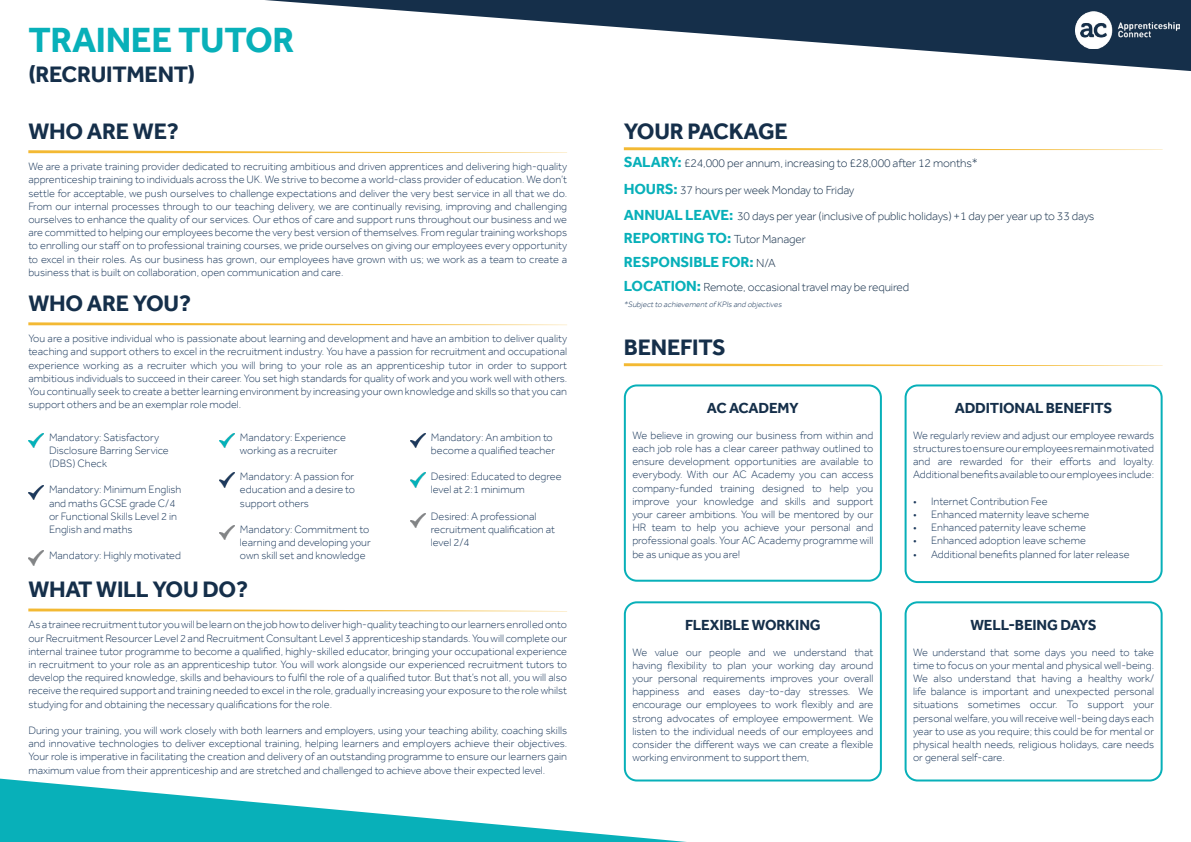
<style>
.page{position:relative;width:1191px;height:842px;background:#fff}
.page>*{position:absolute;margin:0;border:0;box-sizing:border-box;transform-origin:0 0}
.t1{font:700 36px "Effra";letter-spacing:-.01em;color:#08b0b9}
.t2{font:700 23px "Effra";letter-spacing:-.01em;color:#152f4a}
.t3{font:700 15px "Effra";letter-spacing:-.01em;color:#152f4a}
.t4{font:700 15px/24.3px "Effra";letter-spacing:-.01em;color:#08b0b9}
.t5{font:300 12px "Effra";letter-spacing:-.01em;color:#152f4a}
.t6{font:300 11px/13.2px "Effra";color:#1c395c;text-align:justify}
.t7{font:italic 300 8px "Effra";color:#1c395c}
.s1{font-weight:700;font-size:15px;color:#08b0b9}
.s2{font-weight:300;font-size:12px;color:#152f4a}
</style>
<div class="page">
<svg style="left:28px;top:150px;width:539px;height:3px"></svg>
<svg style="left:624px;top:147px;width:538px;height:3px"></svg>
<svg style="left:28px;top:608px;width:522px;height:3px"></svg>
<svg style="left:28px;top:322px;width:539px;height:3px"></svg>
<img style="left:219px;top:473px;width:15px;height:14px">
<img style="left:28px;top:485px;width:15px;height:15px">
<img style="left:410px;top:433px;width:15px;height:15px">
<img style="left:219px;top:525px;width:15px;height:15px">
<img style="left:28px;top:551px;width:15px;height:14px">
<img style="left:410px;top:513px;width:15px;height:14px">
<img style="left:219px;top:433px;width:15px;height:15px">
<img style="left:28px;top:433px;width:15px;height:15px">
<img style="left:410px;top:473px;width:15px;height:14px">
<svg style="left:265px;top:0;width:926px;height:71px"></svg>
<img style="left:1075px;top:11px;width:104px;height:37px">
<svg style="left:0;top:779px;width:687px;height:63px"></svg>
<svg style="left:624px;top:363px;width:538px;height:3px"></svg>
<div style="left:624px;top:384px;width:258px;height:198px;border:2px solid #08b0b9;border-radius:12px"></div>
<div style="left:624px;top:601px;width:258px;height:180px;border:2px solid #08b0b9;border-radius:12px"></div>
<div style="left:904px;top:384px;width:258px;height:199px;border:2px solid #08b0b9;border-radius:12px"></div>
<div style="left:904px;top:601px;width:258px;height:180px;border:2px solid #08b0b9;border-radius:12px"></div>
<h1 class="t1" style="left:28px;top:19px;width:267px">TRAINEE TUTOR</h1>
<h2 class="t2" style="left:28px;top:61px;width:168px">(RECRUITMENT)</h2>
<h2 class="t2" style="left:28px;top:117px;width:152px">WHO ARE WE?</h2>
<p class="t6" style="left:28px;top:160px;width:540px">We are a private training provider dedicated to recruiting ambitious and driven apprentices and delivering high-quality apprenticeship training to individuals across the UK. We strive to become a world-class provider of education. We don’t settle for acceptable, we push ourselves to challenge expectations and deliver the very best service in all that we do.<br>From our internal processes through to our teaching delivery, we are continually revising, improving and challenging ourselves to enhance the quality of our services. Our ethos of care and support runs throughout our business and we are committed to helping our employees become the very best version of themselves. From regular training workshops to enrolling our staff on to professional training courses, we pride ourselves on giving our employees every opportunity to excel in their roles. As our business has grown, our employees have grown with us; we work as a team to create a business that is built on collaboration, open communication and care.</p>
<h2 class="t2" style="left:28px;top:289px;width:164px">WHO ARE YOU?</h2>
<p class="t6" style="left:28px;top:332px;width:540px">You are a positive individual who is passionate about learning and development and have an ambition to deliver quality teaching and support others to excel in the recruitment industry. You have a passion for recruitment and occupational experience working as a recruiter which you will bring to your role as an apprenticeship tutor in order to support ambitious individuals to succeed in their career. You set high standards for quality of work and you work well with others.<br>You continually seek to create a better learning environment by increasing your own knowledge and skills so that you can support others and be an exemplar role model.</p>
<p class="t6" style="left:240px;top:430px;width:107px">Mandatory: Experience working as a recruiter</p>
<p class="t6" style="left:240px;top:470px;width:117px">Mandatory: A passion for education and a desire to support others</p>
<p class="t6" style="left:240px;top:523px;width:132px;text-align:left">Mandatory: Commitment to learning and developing your own skill set and knowledge</p>
<p class="t6" style="left:49px;top:430px;width:121px;text-align:left">Mandatory: Satisfactory<br>Disclosure Barring Service (DBS) Check</p>
<p class="t6" style="left:49px;top:483px;width:134px;text-align:left">Mandatory: Minimum English and maths GCSE grade C/4 or Functional Skills Level 2 in<br>English and maths</p>
<p class="t6" style="left:49px;top:549px;width:134px">Mandatory: Highly motivated</p>
<p class="t6" style="left:431px;top:430px;width:126px">Mandatory: An ambition to become a qualified teacher</p>
<p class="t6" style="left:431px;top:470px;width:132px">Desired: Educated to degree level at 2:1 minimum</p>
<p class="t6" style="left:431px;top:509px;width:126px;text-align:left">Desired: A professional recruitment qualification at level 2/4</p>
<h2 class="t2" style="left:28px;top:576px;width:221px">WHAT WILL YOU DO?</h2>
<p class="t6" style="left:28px;top:618px;width:540px">As a trainee recruitment tutor you will be learn on the job how to deliver high-quality teaching to our learners enrolled onto our Recruitment Resourcer Level 2 and Recruitment Consultant Level 3 apprenticeship standards. You will complete our internal trainee tutor programme to become a qualified, highly-skilled educator, bringing your occupational experience in recruitment to your role as an apprenticeship tutor. You will work alongside our experienced recruitment tutors to develop the required knowledge, skills and behaviours to fulfil the role of a qualified tutor. But that’s not all, you will also receive the required support and training needed to excel in the role, gradually increasing your exposure to the role whilst studying for and obtaining the necessary qualifications for the role.</p>
<p class="t6" style="left:28px;top:723px;width:540px">During your training, you will work closely with both learners and employers, using your teaching ability, coaching skills and innovative technologies to deliver exceptional training, helping learners and employers achieve their objectives.<br>Your role is imperative in facilitating the creation and delivery of an outstanding programme to ensure our learners gain maximum value from their apprenticeship and are stretched and challenged to achieve above their expected level.</p>
<h2 class="t2" style="left:624px;top:117px;width:165px">YOUR PACKAGE</h2>
<p class="t5" style="left:624px;top:156px;width:355px"><span class="s1">SALARY:</span> £24,000 per annum, increasing to £28,000 after 12 months*</p>
<p class="t5" style="left:624px;top:183px;width:232px"><span class="s1">HOURS:</span> 37 hours per week Monday to Friday</p>
<p class="t5" style="left:624px;top:208px;width:472px"><span class="s1">ANNUAL LEAVE:</span> 30 days per year (inclusive of public holidays) +1 day per year up to 33 days</p>
<h3 class="t4" style="left:624px;top:225px;width:183px">REPORTING TO: <span class="s2">Tutor Manager<br></span>RESPONSIBLE FOR: <span class="s2">N/A</span></h3>
<p class="t5" style="left:624px;top:280px;width:287px"><span class="s1">LOCATION:</span> Remote, occasional travel may be required</p>
<p class="t7" style="left:624px;top:300px;width:162px">*SubjecttoachievementofKPIsandobjectives</p>
<h2 class="t2" style="left:624px;top:333px;width:103px">BENEFITS</h2>
<h3 class="t3" style="left:707px;top:399px;width:93px">AC ACADEMY</h3>
<h3 class="t3" style="left:954px;top:399px;width:159px">ADDITIONAL BENEFITS</h3>
<p class="t6" style="left:632px;top:428px;width:242px">We believe in growing our business from within and each job role has a clear career pathway outlined to ensure development opportunities are available to everybody. With our AC Academy you can access company-funded training designed to help you improve your knowledge and skills and support your career ambitions. You will be mentored by our HR team to help you achieve your personal and professional goals. Your AC Academy programme will be as unique as you are!</p>
<p class="t6" style="left:913px;top:428px;width:242px">We regularly review and adjust our employee rewards structures to ensure our employees remain motivated and are rewarded for their efforts and loyalty.<br>Additional benefits available to our employees include:</p>
<p class="t6" style="left:913px;top:494px;width:136px">• Internet Contribution Fee</p>
<p class="t6" style="left:913px;top:507px;width:178px">• Enhanced maternity leave scheme</p>
<p class="t6" style="left:913px;top:521px;width:174px">• Enhanced paternity leave scheme</p>
<p class="t6" style="left:913px;top:534px;width:174px">• Enhanced adoption leave scheme</p>
<p class="t6" style="left:913px;top:547px;width:218px">• Additional benefits planned for later release</p>
<h3 class="t3" style="left:685px;top:616px;width:137px">FLEXIBLE WORKING</h3>
<h3 class="t3" style="left:970px;top:616px;width:128px">WELL-BEING DAYS</h3>
<p class="t6" style="left:632px;top:645px;width:242px">We value our people and we understand that having flexibility to plan your working day around your personal requirements improves your overall happiness and eases day-to-day stresses. We encourage our employees to work flexibly and are strong advocates of employee empowerment. We listen to the individual needs of our employees and consider the different ways we can create a flexible working environment to support them,</p>
<p class="t6" style="left:913px;top:645px;width:242px">We understand that some days you need to take time to focus on your mental and physical well-being.<br>We also understand that having a healthy work/ life balance is important and unexpected personal situations sometimes occur. To support your personal welfare, you will receive well-being days each year to use as you require; this could be for mental or physical health needs, religious holidays, care needs or general self-care.</p>
</div>
